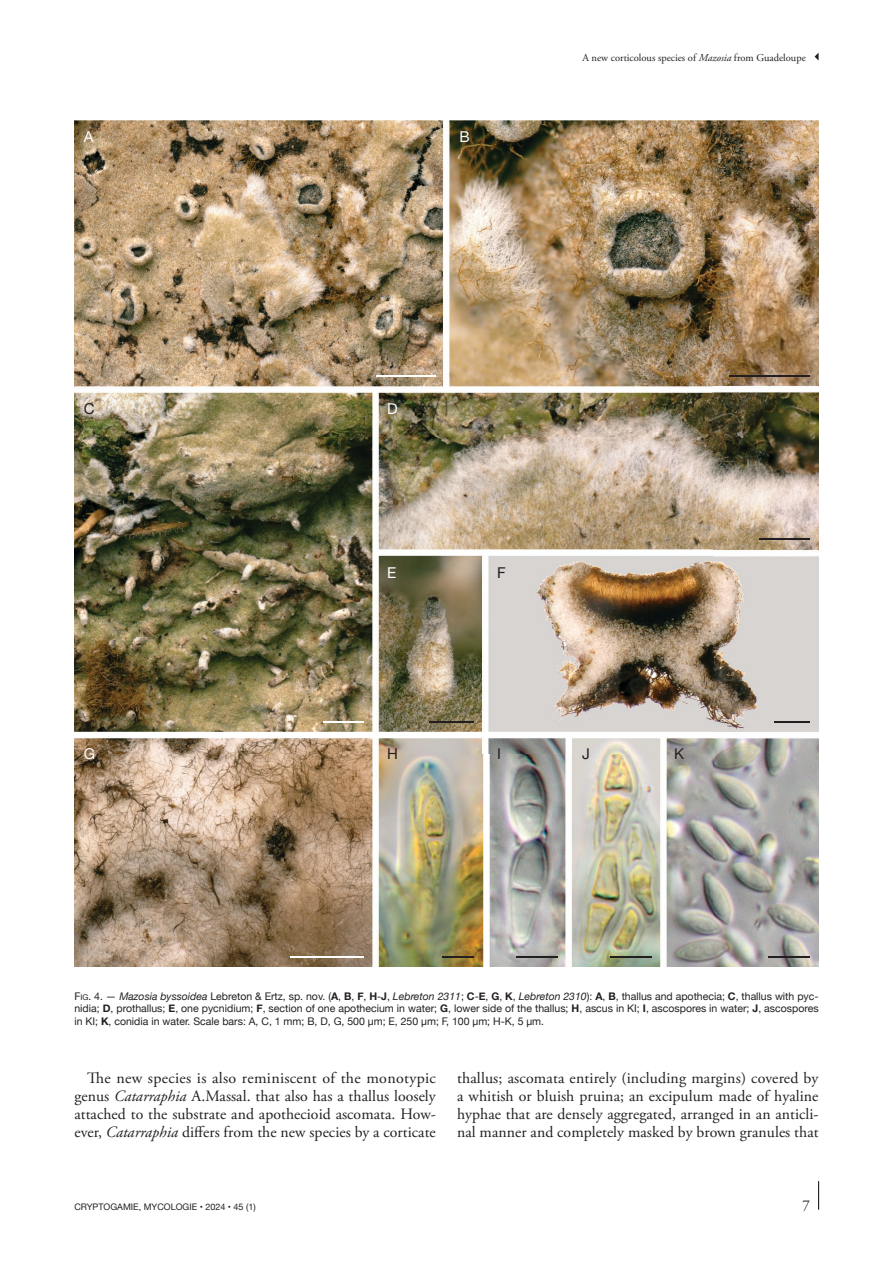
<style>
.page{position:relative;width:893px;height:1263px;background:#fff}
.page>*{position:absolute;margin:0;border:0;box-sizing:border-box;transform-origin:0 0}
.Texte_courant_Suite{font:15.75px/18px "Adobe Garamond Pro";letter-spacing:.005em;color:#231f20;text-align:justify}
.t1{font:15px "Helvetica Neue";color:#231f20}
.t2{font:15px "Helvetica Neue";color:#fff}
.t3{font:15px "Adobe Garamond Pro";color:#231f20}
.t4{font:10.5px/12.8px "Helvetica Neue";color:#231f20;text-align:justify}
.t5{font:10.5px "Adobe Garamond Pro";color:#231f20}
.t6{font:9px "Helvetica Neue";color:#231f20}
.s1{font-style:italic}
.s2{font-style:inherit}
.s3{font-size:7.8px}
.s4{font-weight:700}
</style>
<div class="page">
<svg style="left:818px;top:1181px;width:1px;height:29px"></svg>
<svg style="left:815px;top:53px;width:4px;height:8px"></svg>
<img style="left:74px;top:121px;width:745px;height:845px">
<hr style="left:376px;top:375px;width:59px;height:2px;background:#fff">
<hr style="left:730px;top:375px;width:80px;height:2px;background:#231f20">
<hr style="left:760px;top:538px;width:50px;height:2px;background:#231f20">
<hr style="left:323px;top:721px;width:40px;height:1px;background:#fff">
<hr style="left:429px;top:721px;width:45px;height:1px;background:#231f20">
<hr style="left:774px;top:721px;width:36px;height:1px;background:#231f20">
<hr style="left:290px;top:956px;width:73px;height:2px;background:#fff">
<hr style="left:442px;top:956px;width:32px;height:2px;background:#231f20">
<hr style="left:516px;top:956px;width:41px;height:2px;background:#231f20">
<hr style="left:610px;top:956px;width:41px;height:2px;background:#231f20">
<hr style="left:768px;top:956px;width:42px;height:2px;background:#231f20">
<p class="t2" style="left:84px;top:126px;width:11px">A</p>
<p class="t2" style="left:460px;top:126px;width:12px">B</p>
<p class="t5" style="left:582px;top:51px;width:225px">A new corticolous species of <span class="s1">Mazosia</span> from Guadeloupe</p>
<p class="t1" style="left:84px;top:398px;width:12px">C</p>
<p class="t2" style="left:387px;top:398px;width:12px">D</p>
<p class="t2" style="left:387px;top:562px;width:11px">E</p>
<p class="t1" style="left:497px;top:562px;width:10px">F</p>
<p class="t2" style="left:84px;top:743px;width:13px">G</p>
<p class="t1" style="left:387px;top:743px;width:12px">H</p>
<p class="t1" style="left:497px;top:743px;width:5px">I</p>
<p class="t1" style="left:582px;top:743px;width:9px">J</p>
<p class="t1" style="left:674px;top:743px;width:12px">K</p>
<p class="t4" style="left:74px;top:990px;width:746px"><span class="s2">F</span><span class="s3">ig</span><span class="s2">. 4</span>. — <span class="s1">Mazosia byssoidea</span> Lebreton &amp; Ertz, sp. nov. (<span class="s4">A</span>, <span class="s4">B</span>, <span class="s4">F</span>, <span class="s4">H</span>-<span class="s4">J</span>, <span class="s1">Lebreton 2311</span>; <span class="s4">C</span>-<span class="s4">E</span>, <span class="s4">G</span>, <span class="s4">K</span>, <span class="s1">Lebreton 2310</span>): <span class="s4">A</span>, <span class="s4">B</span>, thallus and apothecia; <span class="s4">C</span>, thallus with pyc&shy;nidia; <span class="s4">D</span>, prothallus; <span class="s4">E</span>, one pycnidium; <span class="s4">F</span>, section of one apothecium in water; <span class="s4">G</span>, lower side of the thallus; <span class="s4">H</span>, ascus in KI; <span class="s4">I</span>, ascospores in water; <span class="s4">J</span>, ascospores in KI; <span class="s4">K</span>, conidia in water. Scale bars: A, C, 1 mm; B, D, G, 500 µm; E, 250 µm; F, 100 µm; H-K, 5 µm.</p>
<p class="Texte_courant_Suite" style="left:74px;top:1070px;width:363px;text-indent:13px">The new species is also reminiscent of the monotypic genus <span class="s1">Catarraphia</span> A.Massal. that also has a thallus loosely attached to the substrate and apothecioid ascomata. How&shy;ever, <span class="s1">Catarraphia</span> differs from the new species by a corticate</p>
<p class="Texte_courant_Suite" style="left:457px;top:1070px;width:363px">thallus; ascomata entirely (including margins) covered by a whitish or bluish pruina; an excipulum made of hyaline hyphae that are densely aggregated, arranged in an anticli&shy;nal manner and completely masked by brown granules that</p>
<p class="t6" style="left:74px;top:1200px;width:183px">CRYPTOGAMIE, MYCOLOGIE • 2024 • 45 (1)</p>
<p class="t3" style="left:803px;top:1196px;width:9px">7</p>
</div>
